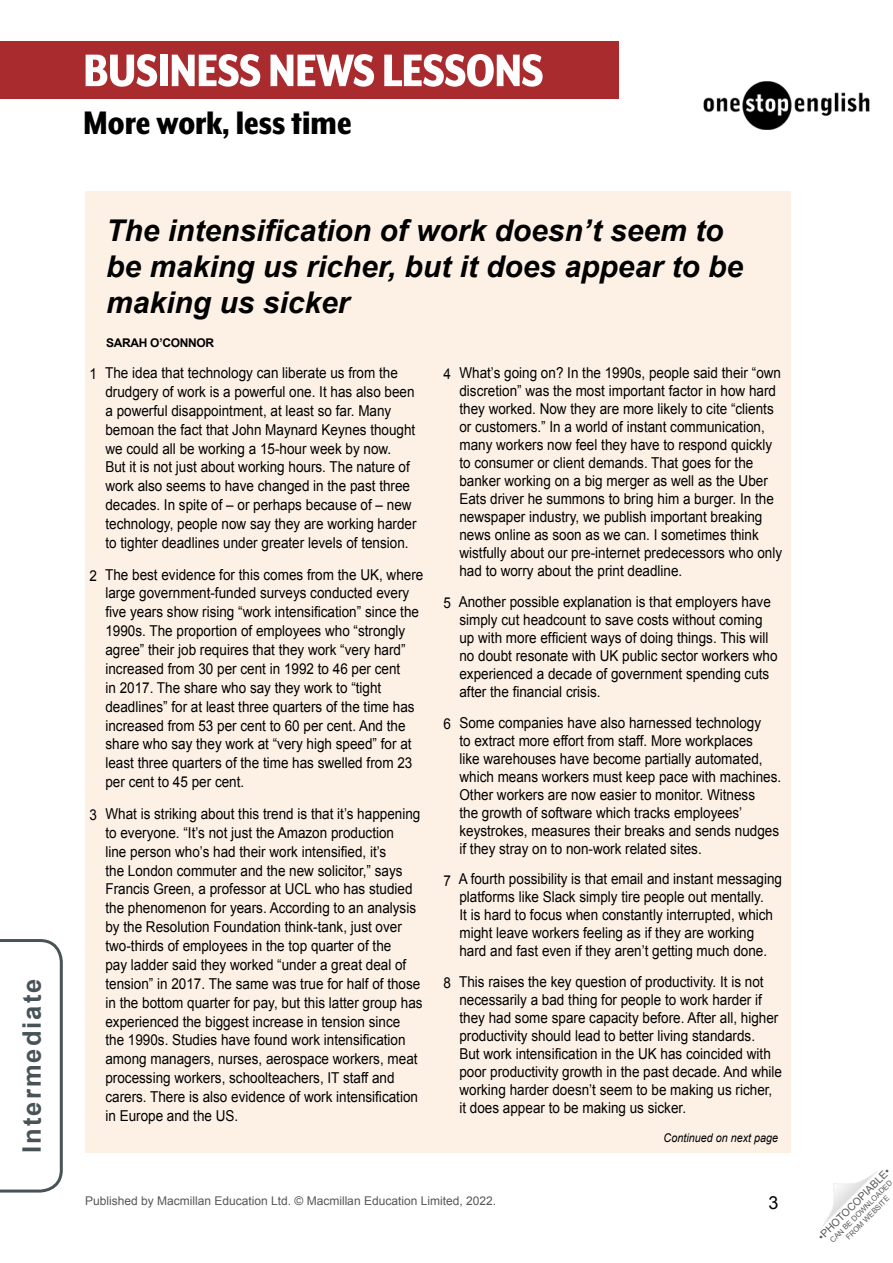
<style>
.page{position:relative;width:893px;height:1263px;background:#fff}
.page>*{position:absolute;margin:0;border:0;box-sizing:border-box;transform-origin:0 0}
.t1{font:800 52.5px "Mr Eaves XL Mod Nar OT";letter-spacing:-.015em;color:#fff}
.Article_Subtitle1{font:800 37.5px "Mr Eaves XL Mod Nar OT";color:#000}
.Article__Main_title{font:italic 700 30px/36px "Arial";color:#000}
.t2{font:700 25.5px "Arial";letter-spacing:.08em;color:#485358}
.t3{font:18px "Arial";color:#000}
.Article__Body_text{font:15px/18.9px "Arial";color:#000;scale:.9 1}
.t4{font:12px "Arial";color:#575756}
.Article_Box_Continue{font:italic 12px "Arial";color:#000;scale:.9 1}
.Article__Author_subt{font:700 12px "Arial";letter-spacing:-.025em;color:#000}
.t5{font:10.5px "Arial";color:#575756}
.t6{font:7.5px/9px "Arial";color:#575756;text-align:center}
</style>
<div class="page">
<svg style="left:822px;top:1171px;width:55px;height:55px"></svg>
<svg style="left:0;top:939px;width:63px;height:254px"></svg>
<div style="left:0;top:41px;width:619px;height:58px;background:#aa2b2e"></div>
<img style="left:703px;top:81px;width:167px;height:48px">
<div style="left:85px;top:191px;width:706px;height:962px;background:#fdf1e6"></div>
<h3 class="t2" style="left:15px;top:1153px;width:176px;rotate:-90deg">Intermediate</h3>
<h1 class="t1" style="left:83px;top:42px;width:462px">BUSINESS NEWS LESSONS</h1>
<p class="Article_Subtitle1" style="left:83px;top:103px;width:270px">More work, less time</p>
<p class="Article__Body_text" style="left:90px;top:365px;width:10px">1</p>
<p class="Article__Body_text" style="left:90px;top:566px;width:10px">2</p>
<p class="Article__Body_text" style="left:90px;top:806px;width:10px">3</p>
<p class="Article__Main_title" style="left:106px;top:213px;width:638px">The intensification of work doesn’t seem to be making us richer, but it does appear to be making us sicker</p>
<p class="Article__Author_subt" style="left:106px;top:335px;width:110px">SARAH O’CONNOR</p>
<p class="Article__Body_text" style="left:105px;top:363px;width:348px">The idea that technology can liberate us from the drudgery of work is a powerful one. It has also been a powerful disappointment, at least so far. Many bemoan the fact that John Maynard Keynes thought we could all be working a 15-hour week by now.<br>But it is not just about working hours. The nature of work also seems to have changed in the past three decades. In spite of – or perhaps because of – new technology, people now say they are working harder to tighter deadlines under greater levels of tension.</p>
<p class="Article__Body_text" style="left:105px;top:565px;width:355px">The best evidence for this comes from the UK, where large government-funded surveys conducted every five years show rising “work intensification” since the 1990s. The proportion of employees who “strongly agree” their job requires that they work “very hard” increased from 30 per cent in 1992 to 46 per cent<br>in 2017. The share who say they work to “tight deadlines” for at least three quarters of the time has increased from 53 per cent to 60 per cent. And the share who say they work at “very high speed” for at least three quarters of the time has swelled from 23 per cent to 45 per cent.</p>
<p class="Article__Body_text" style="left:105px;top:804px;width:354px">What is striking about this trend is that it’s happening to everyone. “It’s not just the Amazon production<br>line person who’s had their work intensified, it’s<br>the London commuter and the new solicitor,” says Francis Green, a professor at UCL who has studied the phenomenon for years. According to an analysis by the Resolution Foundation think-tank, just over two-thirds of employees in the top quarter of the<br>pay ladder said they worked “under a great deal of tension” in 2017. The same was true for half of those in the bottom quarter for pay, but this latter group has experienced the biggest increase in tension since the 1990s. Studies have found work intensification among managers, nurses, aerospace workers, meat processing workers, schoolteachers, IT staff and carers. There is also evidence of work intensification in Europe and the US.</p>
<p class="Article__Body_text" style="left:459px;top:364px;width:360px;line-height:18px">What’s going on? In the 1990s, people said their “own discretion” was the most important factor in how hard they worked. Now they are more likely to cite “clients or customers.” In a world of instant communication, many workers now feel they have to respond quickly to consumer or client demands. That goes for the banker working on a big merger as well as the Uber Eats driver he summons to bring him a burger. In the newspaper industry, we publish important breaking news online as soon as we can. I sometimes think wistfully about our pre-internet predecessors who only had to worry about the print deadline.</p>
<p class="Article__Body_text" style="left:459px;top:593px;width:356px;line-height:18px">Another possible explanation is that employers have simply cut headcount to save costs without coming up with more efficient ways of doing things. This will no doubt resonate with UK public sector workers who experienced a decade of government spending cuts after the financial crisis.</p>
<p class="Article__Body_text" style="left:459px;top:713px;width:359px;line-height:18px">Some companies have also harnessed technology<br>to extract more effort from staff. More workplaces<br>like warehouses have become partially automated, which means workers must keep pace with machines.<br>Other workers are now easier to monitor. Witness<br>the growth of software which tracks employees’ keystrokes, measures their breaks and sends nudges if they stray on to non-work related sites.</p>
<p class="Article__Body_text" style="left:459px;top:870px;width:361px;line-height:18px">A fourth possibility is that email and instant messaging platforms like Slack simply tire people out mentally.<br>It is hard to focus when constantly interrupted, which might leave workers feeling as if they are working hard and fast even if they aren’t getting much done.</p>
<p class="Article__Body_text" style="left:459px;top:973px;width:360px;line-height:18px">This raises the key question of productivity. It is not necessarily a bad thing for people to work harder if they had some spare capacity before. After all, higher productivity should lead to better living standards.<br>But work intensification in the UK has coincided with poor productivity growth in the past decade. And while working harder doesn’t seem to be making us richer, it does appear to be making us sicker.</p>
<p class="Article__Body_text" style="left:444px;top:365px;width:10px">4</p>
<p class="Article__Body_text" style="left:444px;top:594px;width:10px">5</p>
<p class="Article__Body_text" style="left:444px;top:714px;width:10px">6</p>
<p class="Article__Body_text" style="left:444px;top:871px;width:10px">7</p>
<p class="Article__Body_text" style="left:444px;top:974px;width:10px">8</p>
<p class="Article_Box_Continue" style="left:664px;top:1130px;width:129px">Continued on next page</p>
<p class="t4" style="left:85px;top:1193px;width:413px">Published by Macmillan Education Ltd. © Macmillan Education Limited, 2022.</p>
<p class="t3" style="left:769px;top:1191px;width:12px">3</p>
<p class="t5" style="left:815px;top:1233px;width:99px;rotate:-45deg">•PHOTOCOPIABLE•</p>
<p class="t6" style="left:828px;top:1238px;width:86px;rotate:-45deg">CAN BE DOWNLOADED<br>FROM WEBSITE</p>
</div>
